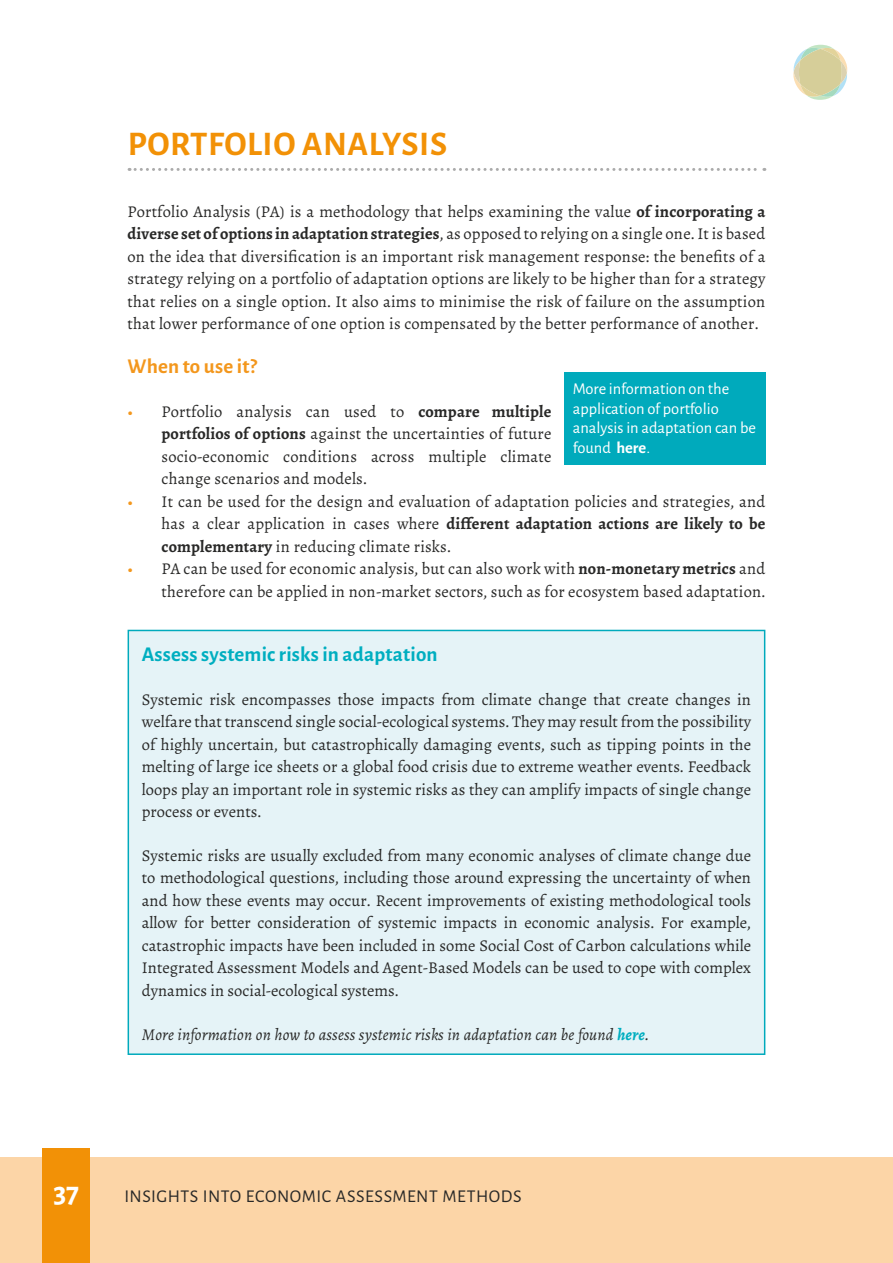
<style>
.page{position:relative;width:893px;height:1263px;background:#fff}
.page>*{position:absolute;margin:0;border:0;box-sizing:border-box;transform-origin:0 0}
.headline1{font:700 34.5px "Alegreya Sans";letter-spacing:.015em;color:#f29106}
.t1{font:700 30px "Alegreya Sans";color:#fff}
.text{font:700 21px "Alegreya Sans";letter-spacing:.01em;color:#00aec0}
.text-2{font:700 21px "Alegreya Sans";letter-spacing:.01em;color:#f3971d}
.t2{font:18px "Alegreya Sans";letter-spacing:.025em;color:#282827}
.text-3{font:16.5px/22.5px "Alegreya";letter-spacing:.01em;color:#282827;text-align:justify}
.t3{font:16.5px/19.8px "Alegreya Sans";color:#fff}
.text-4{font:italic 16.5px "Alegreya";letter-spacing:.01em;color:#282827}
.s1{font-weight:700}
.s2{color:#f3971d}
.s3{font-weight:700;color:#00aec0}
</style>
<div class="page">
<div style="left:0;top:1157px;width:893px;height:106px;background:#fcd5a7"></div>
<div style="left:43px;top:1148px;width:47px;height:115px;background:#f29106"></div>
<svg style="left:793px;top:45px;width:55px;height:55px"></svg>
<svg style="left:129px;top:168px;width:636px;height:3px"></svg>
<div style="left:564px;top:372px;width:201px;height:93px;background:#00aabc"></div>
<div style="left:128px;top:630px;width:637px;height:424px;background:#e5f3f7"></div>
<div style="left:128px;top:630px;width:637px;height:425px;border:2px solid #00aabc"></div>
<p class="headline1" style="left:128px;top:119px;width:321px">PORTFOLIO ANALYSIS</p>
<p class="text-3" style="left:128px;top:200px;width:639px">Portfolio Analysis (PA) is a methodology that helps examining the value <span class="s1">of incorporating a diverse set of options in adaptation strategies</span>, as opposed to relying on a single one. It is based on the idea that diversification is an important risk management response: the benefits of a strategy relying on a portfolio of adaptation options are likely to be higher than for a strategy that relies on a single option. It also aims to minimise the risk of failure on the assumption that lower performance of one option is compensated by the better performance of another.</p>
<p class="text-2" style="left:128px;top:351px;width:131px">When to use it?</p>
<p class="text-3" style="left:162px;top:400px;width:391px;text-indent:-34px"><span class="s2">•</span> Portfolio analysis can used to <span class="s1">compare multiple portfolios of options</span> against the uncertainties of future socio-economic conditions across multiple climate change scenarios and models.</p>
<p class="text-3" style="left:162px;top:490px;width:605px;text-indent:-34px"><span class="s2">•</span> It can be used for the design and evaluation of adaptation policies and strategies, and has a clear application in cases where <span class="s1">different adaptation actions are likely to be complementary</span> in reducing climate risks.</p>
<p class="text-3" style="left:128px;top:557px;width:639px;text-align:right"><span class="s2">•</span> PA can be used for economic analysis, but can also work with <span class="s1">non-monetary metrics</span> and therefore can be applied in non-market sectors, such as for ecosystem based adaptation.</p>
<p class="t3" style="left:573px;top:378px;width:185px">More information on the application of portfolio analysis in adaptation can be found <span class="s1">here</span>.</p>
<p class="text" style="left:142px;top:639px;width:297px">Assess systemic risks in adaptation</p>
<p class="text-3" style="left:142px;top:688px;width:611px">Systemic risk encompasses those impacts from climate change that create changes in welfare that transcend single social-ecological systems. They may result from the possibility of highly uncertain, but catastrophically damaging events, such as tipping points in the melting of large ice sheets or a global food crisis due to extreme weather events. Feedback loops play an important role in systemic risks as they can amplify impacts of single change process or events.</p>
<p class="text-3" style="left:142px;top:844px;width:611px">Systemic risks are usually excluded from many economic analyses of climate change due to methodological questions, including those around expressing the uncertainty of when and how these events may occur. Recent improvements of existing methodological tools allow for better consideration of systemic impacts in economic analysis. For example, catastrophic impacts have been included in some Social Cost of Carbon calculations while Integrated Assessment Models and Agent-Based Models can be used to cope with complex dynamics in social-ecological systems.</p>
<p class="text-4" style="left:142px;top:1024px;width:509px">More information on how to assess systemic risks in adaptation can be found <span class="s3">here</span>.</p>
<h2 class="t1" style="left:54px;top:1170px;width:27px">37</h2>
<p class="t2" style="left:125px;top:1184px;width:399px">INSIGHTS INTO ECONOMIC ASSESSMENT METHODS</p>
</div>
